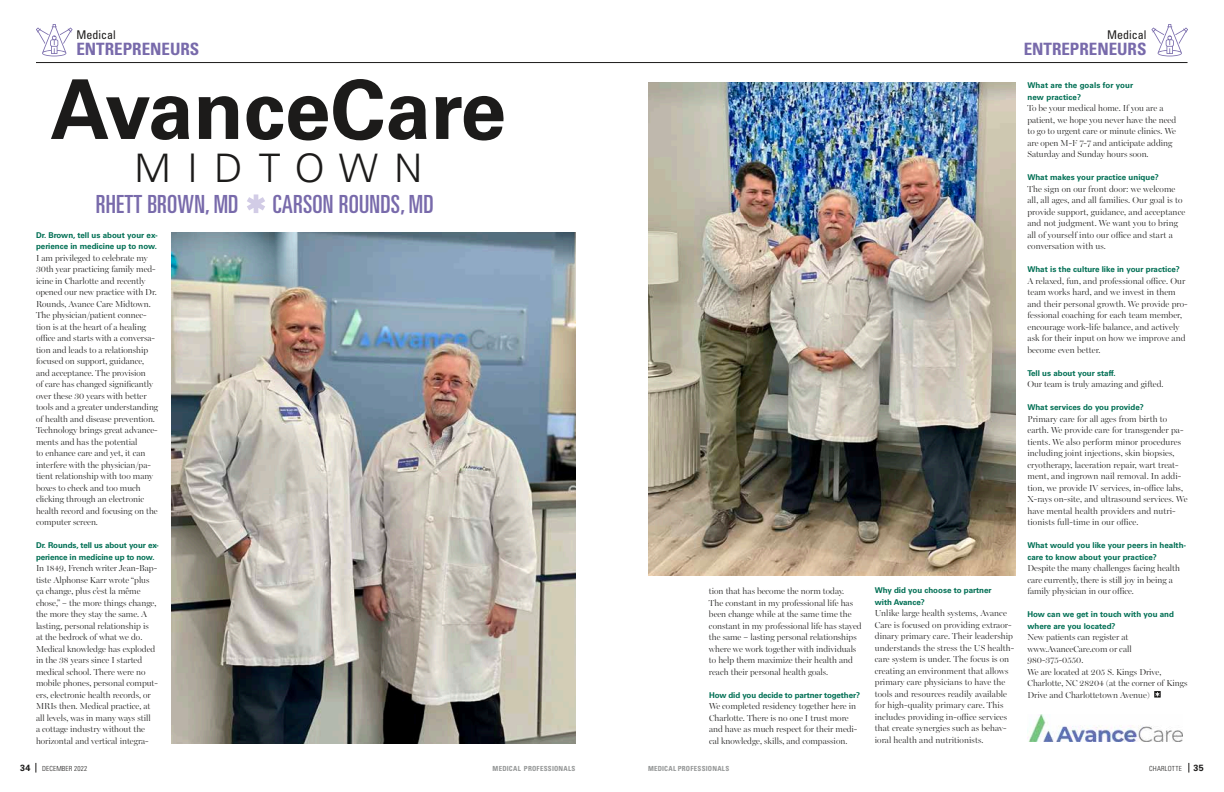
<style>
.page{position:relative;width:1224px;height:792px;background:#fff}
.page>*{position:absolute;margin:0;border:0;box-sizing:border-box;transform-origin:0 0}
.t1{font:700 82.4px "Univers LT Std";color:#1c1b1a}
.t2{font:300 39.3px "Univers LT Std";letter-spacing:.41em;color:#1c1b1a}
.t3{font:ultra-condensed 25px "Univers LT Std";letter-spacing:.01em;color:#786aab}
.t4{font:700 condensed 17px "Univers LT Std";color:#786aab}
.t5{font:condensed 12px "Univers LT Std";color:#1c1b1a}
.t6{font:700 9px "Univers LT Std";color:#1c1b1a}
.t7{font:300 8.8px/11.5px "Miller Banner";color:#1c1b1a}
.t8{font:700 8px/11.5px "Univers LT Std";color:#006f54}
.t9{font:700 condensed 7px "Univers LT Std";letter-spacing:.035em;color:#949696}
.t10{font:300 condensed 7px "Univers LT Std";letter-spacing:.03em;color:#1c1b1a}
</style>
<div class="page">
<hr style="left:36px;top:62px;width:576px;height:1px;background:#1c1b1a">
<svg style="left:36px;top:24px;width:36px;height:32px"></svg>
<hr style="left:612px;top:62px;width:576px;height:1px;background:#1c1b1a">
<svg style="left:1152px;top:24px;width:36px;height:32px"></svg>
<img style="left:1027px;top:714px;width:155px;height:28px">
<img style="left:171px;top:232px;width:405px;height:511px">
<img style="left:648px;top:82px;width:367px;height:494px">
<svg style="left:247px;top:194px;width:18px;height:19px"></svg>
<svg style="left:1154px;top:691px;width:7px;height:7px"></svg>
<h3 class="t5" style="left:76px;top:27px;width:41px">Medical</h3>
<h3 class="t4" style="left:76px;top:38px;width:124px">ENTREPRENEURS</h3>
<h1 class="t1" style="left:51px;top:62px;width:457px">AvanceCare</h1>
<h2 class="t2" style="left:134px;top:145px;width:290px">MIDTOWN</h2>
<h3 class="t3" style="left:96px;top:189px;width:144px">RHETT BROWN, MD</h3>
<h3 class="t3" style="left:273px;top:189px;width:162px">CARSON ROUNDS, MD</h3>
<p class="t8" style="left:36px;top:229px;width:123px">Dr. Brown, tell us about your ex&shy;perience in medicine up to now.</p>
<p class="t7" style="left:36px;top:252px;width:124px">I am privileged to celebrate my<br>30th year practicing family med&shy;icine in Charlotte and recently opened our new practice with Dr.<br>Rounds, Avance Care Midtown.<br>The physician/patient connec&shy;tion is at the heart of a healing office and starts with a conversa&shy;tion and leads to a relationship focused on support, guidance, and acceptance. The provision<br>of care has changed significantly over these 30 years with better tools and a greater understanding of health and disease prevention.<br>Technology brings great advance&shy;ments and has the potential<br>to enhance care and yet, it can interfere with the physician/pa&shy;tient relationship with too many boxes to check and too much clicking through an electronic health record and focusing on the computer screen.</p>
<p class="t8" style="left:36px;top:540px;width:124px">Dr. Rounds, tell us about your ex&shy;perience in medicine up to now.</p>
<p class="t7" style="left:36px;top:563px;width:124px">In 1849, French writer Jean-Bap&shy;tiste Alphonse Karr wrote “plus ça change, plus c’est la même chose,” – the more things change, the more they stay the same. A lasting, personal relationship is<br>at the bedrock of what we do.<br>Medical knowledge has exploded in the 38 years since I started medical school. There were no mobile phones, personal comput&shy;ers, electronic health records, or<br>MRIs then. Medical practice, at all levels, was in many ways still<br>a cottage industry without the horizontal and vertical integra-</p>
<p class="t7" style="left:709px;top:585px;width:154px">tion that has become the norm today.<br>The constant in my professional life has been change while at the same time the constant in my professional life has stayed the same – lasting personal relationships where we work together with individuals to help them maximize their health and reach their personal health goals.</p>
<p class="t8" style="left:709px;top:689px;width:153px">How did you decide to partner together?</p>
<p class="t7" style="left:709px;top:700px;width:150px">We completed residency together here in Charlotte. There is no one I trust more and have as much respect for their medi&shy;cal knowledge, skills, and compassion.</p>
<h3 class="t5" style="left:1107px;top:27px;width:41px">Medical</h3>
<h3 class="t4" style="left:1024px;top:38px;width:124px">ENTREPRENEURS</h3>
<p class="t8" style="left:875px;top:585px;width:118px">Why did you choose to partner with Avance?</p>
<p class="t7" style="left:875px;top:607px;width:141px">Unlike large health systems, Avance Care is focused on providing extraor&shy;dinary primary care. Their leadership understands the stress the US health&shy;care system is under. The focus is on creating an environment that allows primary care physicians to have the tools and resources readily available for high-quality primary care. This includes providing in-office services that create synergies such as behav&shy;ioral health and nutritionists.</p>
<p class="t8" style="left:1027px;top:80px;width:107px">What are the goals for your new practice?</p>
<p class="t7" style="left:1027px;top:102px;width:150px">To be your medical home. If you are a patient, we hope you never have the need to go to urgent care or minute clinics. We are open M-F 7-7 and anticipate adding Saturday and Sunday hours soon.</p>
<p class="t8" style="left:1027px;top:172px;width:133px">What makes your practice unique?</p>
<p class="t7" style="left:1027px;top:183px;width:159px">The sign on our front door: we welcome all, all ages, and all families. Our goal is to provide support, guidance, and acceptance and not judgment. We want you to bring all of yourself into our office and start a conversation with us.</p>
<p class="t8" style="left:1027px;top:264px;width:154px">What is the culture like in your practice?</p>
<p class="t7" style="left:1027px;top:275px;width:162px">A relaxed, fun, and professional office. Our team works hard, and we invest in them and their personal growth. We provide pro&shy;fessional coaching for each team member, encourage work-life balance, and actively ask for their input on how we improve and become even better.</p>
<p class="t8" style="left:1027px;top:367px;width:90px">Tell us about your staff.</p>
<p class="t7" style="left:1027px;top:378px;width:138px">Our team is truly amazing and gifted.</p>
<p class="t8" style="left:1027px;top:402px;width:118px">What services do you provide?</p>
<p class="t7" style="left:1027px;top:413px;width:162px">Primary care for all ages from birth to earth. We provide care for transgender pa&shy;tients. We also perform minor procedures including joint injections, skin biopsies, cryotherapy, laceration repair, wart treat&shy;ment, and ingrown nail removal. In addi&shy;tion, we provide IV services, in-office labs, X-rays on-site, and ultrasound services. We have mental health providers and nutri&shy;tionists full-time in our office.</p>
<p class="t8" style="left:1027px;top:540px;width:160px">What would you like your peers in health&shy;care to know about your practice?</p>
<p class="t7" style="left:1027px;top:562px;width:154px">Despite the many challenges facing health care currently, there is still joy in being a family physician in our office.</p>
<p class="t8" style="left:1027px;top:609px;width:148px">How can we get in touch with you and where are you located?</p>
<p class="t7" style="left:1027px;top:631px;width:162px">New patients can register at www.AvanceCare.com or call<br>980-375-0550.<br>We are located at 205 S. Kings Drive,<br>Charlotte, NC 28204 (at the corner of Kings<br>Drive and Charlottetown Avenue)</p>
<p class="t6" style="left:20px;top:763px;width:12px">34</p>
<p class="t10" style="left:42px;top:764px;width:47px">DECEMBER 2022</p>
<p class="t9" style="left:493px;top:764px;width:84px">MEDICAL PROFESSIONALS</p>
<p class="t9" style="left:648px;top:764px;width:83px">MEDICAL PROFESSIONALS</p>
<p class="t10" style="left:1149px;top:764px;width:34px">CHARLOTTE</p>
<p class="t6" style="left:1193px;top:763px;width:12px">35</p>
</div>
